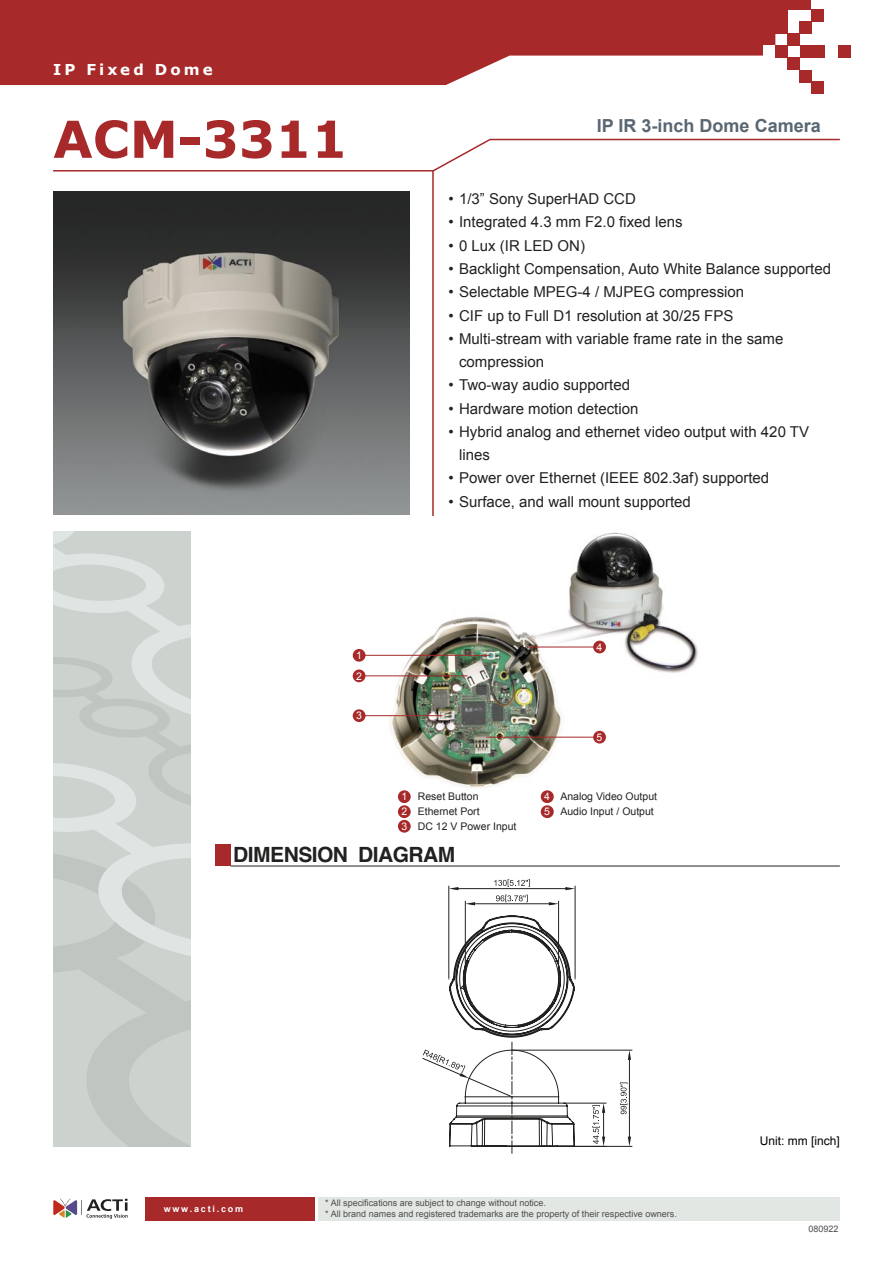
<style>
.page{position:relative;width:893px;height:1263px;background:#fff}
.page>*{position:absolute;margin:0;border:0;box-sizing:border-box;transform-origin:0 0}
.t1{font:700 51px "Verdana";color:#a7292a}
.t2{font:700 21px "Helvetica";letter-spacing:-.025em;color:#212120}
.t3{font:700 18px "Arial";color:#596772}
.t4{font:15px/23.2px "Arial";color:#212120}
.t5{font:700 15px "Verdana";letter-spacing:.205em;color:#fff}
.t6{font:12px "Arial";color:#000}
.t7{font:10.5px "Arial";color:#212120}
.t8{font:10.5px "Arial";color:#fff}
.t9{font:9px "Arial";color:#4d4d4d}
.t10{font:700 9px "Arial";letter-spacing:.2em;color:#fff}
.s1{color:#fff}
</style>
<div class="page">
<svg style="left:0;top:0;width:775px;height:85px;fill:#a7292a"></svg>
<div style="left:773px;top:4px;width:14px;height:15px;background:#a7292a"></div>
<div style="left:765px;top:0;width:46px;height:10px;background:#a7292a"></div>
<div style="left:763px;top:46px;width:12px;height:12px;background:#fff"></div>
<div style="left:775px;top:46px;width:12px;height:12px;background:#a7292a"></div>
<div style="left:787px;top:34px;width:12px;height:12px;background:#a7292a"></div>
<div style="left:799px;top:22px;width:12px;height:12px;background:#a7292a"></div>
<div style="left:787px;top:58px;width:12px;height:12px;background:#a7292a"></div>
<div style="left:811px;top:10px;width:12px;height:12px;background:#a7292a"></div>
<div style="left:799px;top:70px;width:12px;height:12px;background:#a7292a"></div>
<div style="left:811px;top:82px;width:12px;height:12px;background:#a7292a"></div>
<div style="left:800px;top:46px;width:25px;height:12px;background:#a7292a"></div>
<div style="left:838px;top:46px;width:12px;height:12px;background:#a7292a"></div>
<div style="left:773px;top:19px;width:14px;height:15px;background:#a7292a"></div>
<hr style="left:432px;top:170px;width:2px;height:346px;background:#a7292a">
<svg style="left:53px;top:138px;width:787px;height:34px"></svg>
<div style="left:318px;top:1197px;width:522px;height:23px;background:#e3e7e3"></div>
<div style="left:145px;top:1197px;width:169px;height:23px;background:#a7292a"></div>
<svg style="left:53px;top:1199px;width:75px;height:20px"></svg>
<svg style="left:53px;top:962px;width:137px;height:184px;fill:#ccd3ce"></svg>
<svg style="left:53px;top:531px;width:137px;height:431px"></svg>
<img style="left:53px;top:191px;width:356px;height:323px">
<hr style="left:231px;top:866px;width:609px;height:1px;background:#212120">
<div style="left:216px;top:844px;width:15px;height:22px;background:#a7292a"></div>
<img style="left:385px;top:532px;width:313px;height:272px">
<hr style="left:361px;top:655px;width:130px;height:1px;background:#a7292a">
<div style="left:353px;top:649px;width:12px;height:13px;background:#a7292a;border-radius:50%"></div>
<hr style="left:361px;top:715px;width:81px;height:1px;background:#a7292a">
<div style="left:353px;top:709px;width:12px;height:13px;background:#a7292a;border-radius:50%"></div>
<hr style="left:486px;top:737px;width:112px;height:1px;background:#a7292a">
<div style="left:593px;top:731px;width:13px;height:12px;background:#a7292a;border-radius:50%"></div>
<hr style="left:529px;top:647px;width:69px;height:1px;background:#a7292a">
<div style="left:593px;top:641px;width:13px;height:12px;background:#a7292a;border-radius:50%"></div>
<div style="left:398px;top:820px;width:13px;height:13px;background:#a7292a;border-radius:50%"></div>
<div style="left:398px;top:790px;width:13px;height:13px;background:#a7292a;border-radius:50%"></div>
<div style="left:398px;top:805px;width:13px;height:13px;background:#a7292a;border-radius:50%"></div>
<div style="left:541px;top:790px;width:13px;height:13px;background:#a7292a;border-radius:50%"></div>
<div style="left:541px;top:805px;width:13px;height:13px;background:#a7292a;border-radius:50%"></div>
<hr style="left:361px;top:675px;width:106px;height:1px;background:#a7292a">
<div style="left:353px;top:669px;width:12px;height:13px;background:#a7292a;border-radius:50%"></div>
<hr style="left:448px;top:886px;width:1px;height:92px;background:#212120">
<hr style="left:575px;top:886px;width:1px;height:92px;background:#212120">
<hr style="left:454px;top:888px;width:116px;height:1px;background:#212120">
<svg style="left:449px;top:887px;width:9px;height:3px"></svg>
<svg style="left:565px;top:887px;width:10px;height:3px"></svg>
<hr style="left:558px;top:901px;width:1px;height:77px;background:#212120">
<hr style="left:465px;top:901px;width:1px;height:77px;background:#212120">
<hr style="left:470px;top:903px;width:84px;height:1px;background:#212120">
<svg style="left:549px;top:902px;width:10px;height:3px"></svg>
<svg style="left:465px;top:902px;width:10px;height:3px"></svg>
<svg style="left:494px;top:879px;width:36px;height:8px"></svg>
<svg style="left:496px;top:895px;width:32px;height:7px"></svg>
<svg style="left:423px;top:915px;width:209px;height:239px"></svg>
<p class="t5" style="left:53px;top:60px;width:161px">IP Fixed Dome</p>
<p class="t1" style="left:53px;top:107px;width:296px">ACM-3311</p>
<p class="t3" style="left:597px;top:114px;width:225px">IP IR 3-inch Dome Camera</p>
<p class="t4" style="left:449px;top:187px;width:189px">• 1/3” Sony SuperHAD CCD</p>
<p class="t4" style="left:449px;top:211px;width:235px">• Integrated 4.3 mm F2.0 fixed lens</p>
<p class="t4" style="left:449px;top:234px;width:138px">• 0 Lux (IR LED ON)</p>
<p class="t4" style="left:449px;top:257px;width:384px">• Backlight Compensation, Auto White Balance supported</p>
<p class="t4" style="left:449px;top:280px;width:297px">• Selectable MPEG-4 / MJPEG compression</p>
<p class="t4" style="left:449px;top:304px;width:286px">• CIF up to Full D1 resolution at 30/25 FPS</p>
<p class="t4" style="left:459px;top:327px;width:326px;text-indent:-11px">• Multi-stream with variable frame rate in the same compression</p>
<p class="t4" style="left:449px;top:373px;width:183px">• Two-way audio supported</p>
<p class="t4" style="left:449px;top:397px;width:191px">• Hardware motion detection</p>
<p class="t4" style="left:459px;top:420px;width:351px;text-indent:-11px">• Hybrid analog and ethernet video output with 420 TV lines</p>
<p class="t4" style="left:449px;top:466px;width:322px">• Power over Ethernet (IEEE 802.3af) supported</p>
<p class="t4" style="left:449px;top:490px;width:244px">• Surface, and wall mount supported</p>
<p class="t8" style="left:356px;top:648px;width:7px">1</p>
<p class="t8" style="left:356px;top:669px;width:7px">2</p>
<p class="t8" style="left:356px;top:709px;width:7px">3</p>
<p class="t7" style="left:401px;top:789px;width:79px"><span class="s1">1</span> Reset Button</p>
<p class="t7" style="left:401px;top:804px;width:80px"><span class="s1">2</span> Ethernet Port</p>
<p class="t7" style="left:401px;top:819px;width:117px"><span class="s1">3</span> DC 12 V Power Input</p>
<p class="t2" style="left:233px;top:835px;width:224px">DIMENSION DIAGRAM</p>
<p class="t8" style="left:597px;top:640px;width:7px">4</p>
<p class="t8" style="left:597px;top:731px;width:7px">5</p>
<p class="t7" style="left:544px;top:789px;width:115px"><span class="s1">4</span> Analog Video Output</p>
<p class="t7" style="left:544px;top:804px;width:111px"><span class="s1">5</span> Audio Input / Output</p>
<p class="t10" style="left:164px;top:1202px;width:81px">www.acti.com</p>
<p class="t9" style="left:325px;top:1197px;width:222px">* All specifications are subject to change without notice.</p>
<p class="t9" style="left:325px;top:1207px;width:353px">* All brand names and registered trademarks are the property of their respective owners.</p>
<p class="t6" style="left:760px;top:1133px;width:82px">Unit: mm [inch]</p>
<p class="t9" style="left:809px;top:1223px;width:32px">080922</p>
</div>
